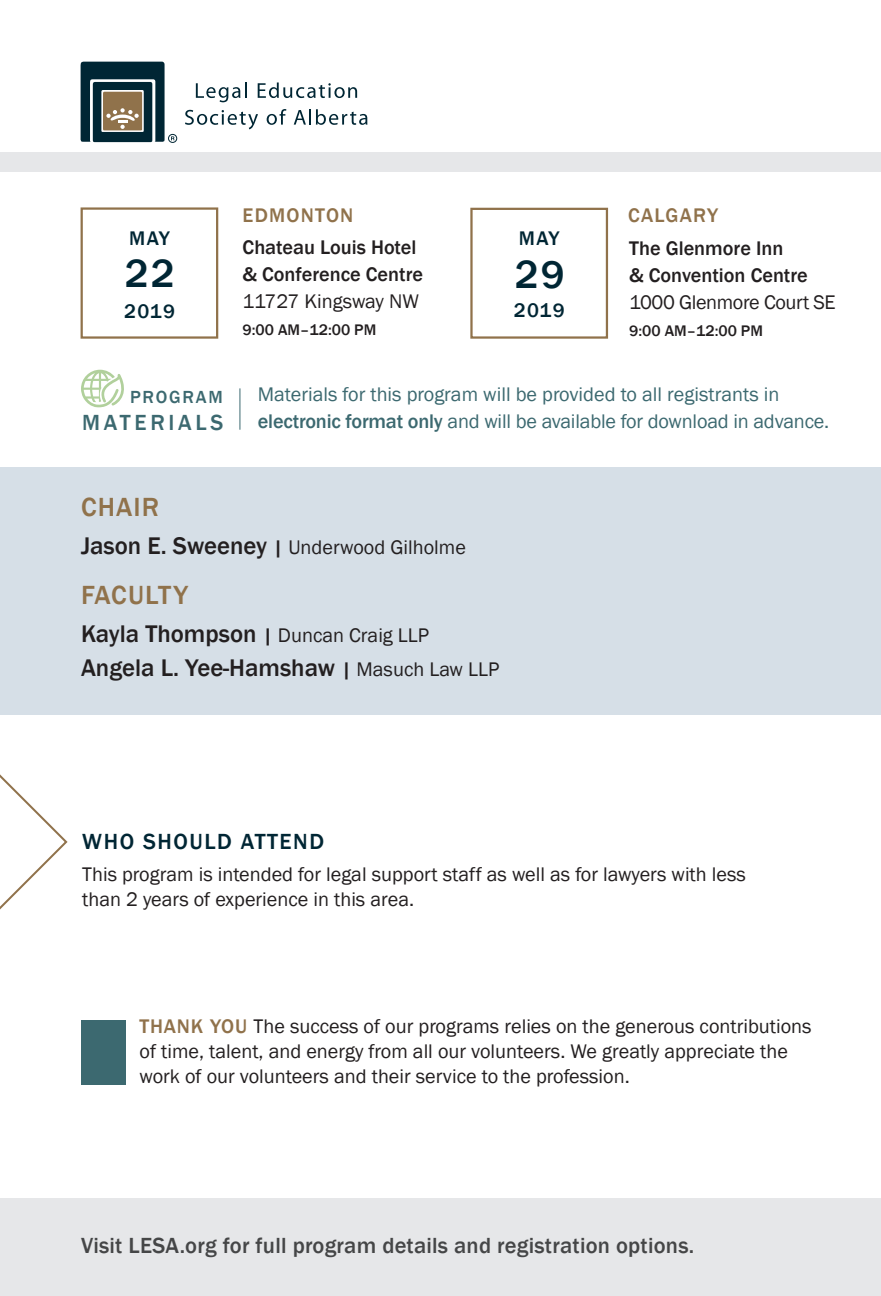
<style>
.page{position:relative;width:881px;height:1296px;background:#fff}
.page>*{position:absolute;margin:0;border:0;box-sizing:border-box;transform-origin:0 0}
.t1{font:500 40.5px "Franklin Gothic";color:#002634}
.t2{font:500 27px "Franklin Gothic";letter-spacing:.04em;color:#90724b}
.t3{font:500 24.75px "Franklin Gothic";color:#231f20}
.t4{font:500 22.5px "Franklin Gothic";letter-spacing:.01em;color:#454647}
.t5{font:500 22.5px "Franklin Gothic";letter-spacing:.07em;color:#002634}
.t6{font:500 22.5px "Franklin Gothic";letter-spacing:.165em;color:#3c6970}
.t7{font:20.25px/24.8px "Franklin Gothic";color:#231f20}
.t8{font:20.25px/27px "Franklin Gothic";color:#3c6970}
.t9{font:500 20.25px/27px "Franklin Gothic";color:#231f20}
.t10{font:20.25px "Franklin Gothic";letter-spacing:-.02em;color:#231f20}
.t11{font:500 20.25px "Franklin Gothic";letter-spacing:.06em;color:#90724b}
.t12{font:500 20.25px "Franklin Gothic";letter-spacing:.06em;color:#002634}
.t13{font:500 18px "Franklin Gothic";letter-spacing:.1em;color:#3c6970}
.t14{font:500 15.75px "Franklin Gothic";color:#231f20}
.s1{font-weight:500}
.s2{font-weight:500;font-size:24.75px}
.s3{font-size:20.25px}
.s4{font-weight:400;font-size:20.25px}
.s5{font-weight:500;color:#90724b}
</style>
<div class="page">
<div style="left:0;top:1199px;width:881px;height:97px;background:#e6e7e9"></div>
<div style="left:0;top:152px;width:881px;height:20px;background:#e6e7e9"></div>
<svg style="left:81px;top:62px;width:84px;height:81px;background:#445758"></svg>
<div style="left:168px;top:134px;width:9px;height:9px;border:1px solid #002634;border-radius:50%"></div>
<svg style="left:196px;top:82px;width:51px;height:20px"></svg>
<svg style="left:258px;top:82px;width:99px;height:16px"></svg>
<svg style="left:185px;top:110px;width:73px;height:19px"></svg>
<svg style="left:267px;top:109px;width:19px;height:16px"></svg>
<svg style="left:294px;top:109px;width:73px;height:16px"></svg>
<div style="left:81px;top:207px;width:137px;height:132px;border:2px solid #90724b"></div>
<div style="left:470px;top:208px;width:138px;height:131px;border:2px solid #90724b"></div>
<svg style="left:0;top:714px;width:69px;height:196px"></svg>
<hr style="left:240px;top:388px;width:1px;height:42px;background:#3c6970">
<svg style="left:81px;top:370px;width:43px;height:37px"></svg>
<div style="left:0;top:467px;width:881px;height:247px;background:#d6dfe7"></div>
<div style="left:81px;top:1020px;width:45px;height:64px;background:#3c6970"></div>
<p class="t12" style="left:129px;top:225px;width:42px">MAY</p>
<p class="t1" style="left:125px;top:249px;width:51px">22</p>
<p class="t12" style="left:124px;top:299px;width:52px">2019</p>
<p class="t11" style="left:243px;top:203px;width:112px">EDMONTON</p>
<p class="t11" style="left:628px;top:202px;width:91px">CALGARY</p>
<p class="t9" style="left:629px;top:235px;width:156px">The Glenmore Inn</p>
<p class="t9" style="left:629px;top:262px;width:180px">&amp; Convention Centre</p>
<p class="t10" style="left:629px;top:289px;width:208px">1000 Glenmore Court SE</p>
<p class="t14" style="left:629px;top:321px;width:135px">9:00 AM–12:00 PM</p>
<p class="t12" style="left:519px;top:225px;width:42px">MAY</p>
<p class="t9" style="left:243px;top:234px;width:182px">Chateau Louis Hotel &amp; Conference Centre</p>
<p class="t7" style="left:243px;top:290px;width:178px">11727 Kingsway NW</p>
<p class="t14" style="left:243px;top:320px;width:135px">9:00 AM–12:00 PM</p>
<p class="t1" style="left:515px;top:249px;width:51px">29</p>
<p class="t12" style="left:514px;top:298px;width:52px">2019</p>
<p class="t13" style="left:130px;top:385px;width:94px">PROGRAM</p>
<p class="t6" style="left:82px;top:408px;width:143px">MATERIALS</p>
<p class="t8" style="left:258px;top:382px;width:573px">Materials for this program will be provided to all registrants in <span class="s1">electronic format only</span> and will be available for download in advance.</p>
<p class="t2" style="left:81px;top:490px;width:80px">CHAIR</p>
<p class="t7" style="left:81px;top:536px;width:386px"><span class="s2">Jason E. Sweeney</span> <span class="s1">|</span> Underwood Gilholme</p>
<p class="t2" style="left:81px;top:578px;width:109px">FACULTY</p>
<p class="t7" style="left:81px;top:623px;width:350px"><span class="s2">Kayla Thompson</span> <span class="s1">|</span> Duncan Craig LLP</p>
<p class="t3" style="left:81px;top:652px;width:420px">Angela L. Yee-Hamshaw <span class="s3">|</span> <span class="s4">Masuch Law LLP</span></p>
<p class="t5" style="left:82px;top:828px;width:243px">WHO SHOULD ATTEND</p>
<p class="t7" style="left:82px;top:862px;width:665px">This program is intended for legal support staff as well as for lawyers with less than 2 years of experience in this area.</p>
<p class="t7" style="left:139px;top:1014px;width:674px"><span class="s5">THANK YOU</span> The success of our programs relies on the generous contributions of time, talent, and energy from all our volunteers. We greatly appreciate the work of our volunteers and their service to the profession.</p>
<p class="t4" style="left:81px;top:1232px;width:615px">Visit LESA.org for full program details and registration options.</p>
</div>
